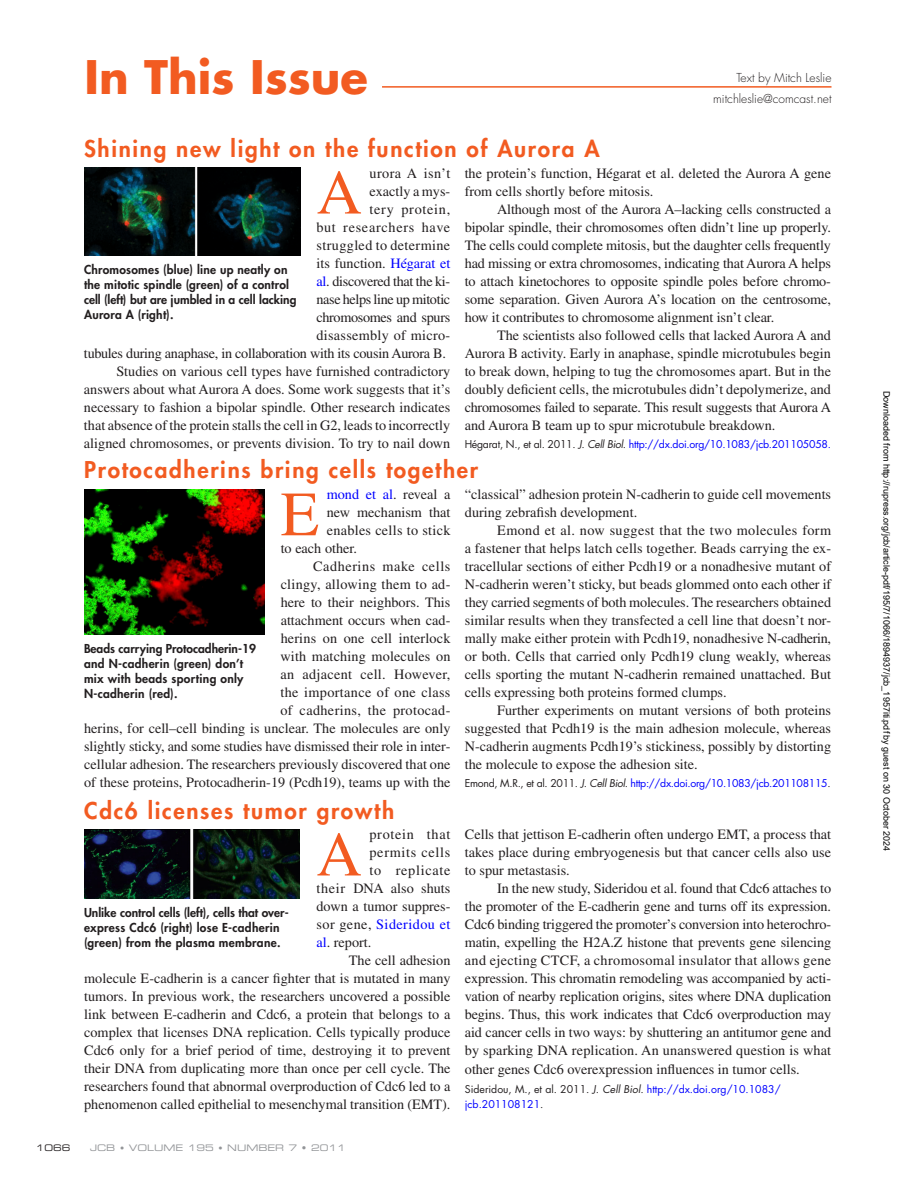
<style>
.page{position:relative;width:918px;height:1188px;background:#fff}
.page>*{position:absolute;margin:0;border:0;box-sizing:border-box;transform-origin:0 0}
.t1{font:63px "Times LT Std";color:#f25b21}
.t2{font:700 45px "Futura Std";color:#f25b21}
.t3{font:800 22.5px "Futura Std";letter-spacing:.075em;color:#f25b21}
.t4{font:14.25px/18px "Times LT Std";color:#231f20;text-align:justify}
.t5{font:14.25px "Times LT Std";letter-spacing:.02em;color:#231f20}
.t6{font:14.25px "Times LT Std";letter-spacing:.025em;color:#231f20}
.t7{font:14.25px "Times LT Std";letter-spacing:.05em;color:#231f20}
.t8{font:14.25px "Times LT Std";letter-spacing:.03em;color:#00f}
.t9{font:14.25px "Times LT Std";letter-spacing:.04em;color:#231f20}
.t10{font:14.25px "Times LT Std";color:#00f}
.t11{font:800 12px/15px "Futura Std";letter-spacing:.02em;color:#231f20}
.t12{font:300 12px/21px "Futura Std";color:#231f20;text-align:right}
.t13{font:10.5px "Futura Std";letter-spacing:-.025em;color:#00f}
.t14{font:10.5px/15px "Futura Std";color:#00f}
.t15{font:9px "Arial";color:#000}
.t16{font:9px "Eurostile LT Std Ex 2";color:#939598}
.t17{font:9px "Eurostile LT Std Ex 2";color:#231f20}
.s1{color:#00f}
.s2{color:#231f20}
.s3{font-style:italic;color:#231f20}
.s4{font-size:8.25px}
</style>
<div class="page">
<hr style="left:382px;top:86px;width:450px;height:2px;background:#f25b21">
<img style="left:84px;top:168px;width:216px;height:87px">
<img style="left:84px;top:830px;width:216px;height:69px">
<img style="left:84px;top:490px;width:180px;height:145px">
<h2 class="t2" style="left:85px;top:56px;width:285px">In This Issue</h2>
<p class="t12" style="left:713px;top:68px;width:120px">Text by Mitch Leslie mitchleslie@comcast.net</p>
<h3 class="t3" style="left:84px;top:138px;width:517px">Shining new light on the function of Aurora A</h3>
<h1 class="t1" style="left:317px;top:169px;width:47px">A</h1>
<p class="t4" style="left:84px;top:165px;width:368px;text-align:right">urora A isn’t<br>exactly a mys-<br>tery protein,<br>but researchers have<br>struggled to determine<br>its function. <span class="s1">Hégarat et<br>al</span>. discovered that the ki-<br>nase helps line up mitotic<br>chromosomes and spurs<br>disassembly of micro-<br>tubules during anaphase, in collaboration with its cousin Aurora B.<br>Studies on various cell types have furnished contradictory answers about what Aurora A does. Some work suggests that it’s necessary to fashion a bipolar spindle. Other research indicates that absence of the protein stalls the cell in G2, leads to incorrectly aligned chromosomes, or prevents division. To try to nail down</p>
<p class="t4" style="left:465px;top:165px;width:368px">the protein’s function, Hégarat et al. deleted the Aurora A gene from cells shortly before mitosis.</p>
<p class="t4" style="left:465px;top:201px;width:368px;text-indent:32px">Although most of the Aurora A–lacking cells constructed a bipolar spindle, their chromosomes often didn’t line up properly.<br>The cells could complete mitosis, but the daughter cells frequently had missing or extra chromosomes, indicating that Aurora A helps to attach kinetochores to opposite spindle poles before chromo&shy;some separation. Given Aurora A’s location on the centrosome, how it contributes to chromosome alignment isn’t clear.</p>
<p class="t4" style="left:465px;top:327px;width:368px;text-indent:32px">The scientists also followed cells that lacked Aurora A and Aurora B activity. Early in anaphase, spindle microtubules begin to break down, helping to tug the chromosomes apart. But in the doubly deficient cells, the microtubules didn’t depolymerize, and chromosomes failed to separate. This result suggests that Aurora A and Aurora B team up to spur microtubule breakdown.</p>
<p class="t13" style="left:465px;top:439px;width:368px"><span class="s2">Hégarat, N., et al. 2011.</span> <span class="s3">J. Cell Biol.</span> http://dx.doi.org/10.1083/jcb.201105058.</p>
<h3 class="t3" style="left:84px;top:460px;width:395px">Protocadherins bring cells together</h3>
<h1 class="t1" style="left:281px;top:490px;width:40px">E</h1>
<p class="t10" style="left:327px;top:489px;width:125px">mond et al<span class="s2">. reveal a</span></p>
<p class="t11" style="left:84px;top:262px;width:214px">Chromosomes (blue) line up neatly on the mitotic spindle (green) of a control cell (left) but are jumbled in a cell lacking Aurora A (right).</p>
<p class="t4" style="left:465px;top:487px;width:368px">“classical” adhesion protein N-cadherin to guide cell movements during zebrafish development.</p>
<p class="t4" style="left:465px;top:523px;width:368px;text-indent:32px">Emond et al. now suggest that the two molecules form a fastener that helps latch cells together. Beads carrying the ex&shy;tracellular sections of either Pcdh19 or a nonadhesive mutant of N-cadherin weren’t sticky, but beads glommed onto each other if they carried segments of both molecules. The researchers obtained similar results when they transfected a cell line that doesn’t nor&shy;mally make either protein with Pcdh19, nonadhesive N-cadherin, or both. Cells that carried only Pcdh19 clung weakly, whereas cells sporting the mutant N-cadherin remained unattached. But cells expressing both proteins formed clumps.</p>
<p class="t4" style="left:465px;top:703px;width:368px;text-indent:32px">Further experiments on mutant versions of both proteins suggested that Pcdh19 is the main adhesion molecule, whereas N-cadherin augments Pcdh19’s stickiness, possibly by distorting the molecule to expose the adhesion site.</p>
<p class="t13" style="left:465px;top:779px;width:367px"><span class="s2">Emond, M.R., et al. 2011.</span> <span class="s3">J. Cell Biol.</span> http://dx.doi.org/10.1083/jcb.201108115<span class="s2">.</span></p>
<p class="t4" style="left:327px;top:505px;width:125px">new mechanism that</p>
<p class="t5" style="left:327px;top:525px;width:125px">enables cells to stick</p>
<p class="t4" style="left:281px;top:541px;width:78px">to each other.</p>
<p class="t9" style="left:313px;top:561px;width:139px">Cadherins make cells</p>
<p class="t5" style="left:281px;top:579px;width:171px">clingy, allowing them to ad-</p>
<p class="t4" style="left:281px;top:595px;width:171px">here to their neighbors. This</p>
<p class="t4" style="left:281px;top:613px;width:171px">attachment occurs when cad-</p>
<p class="t4" style="left:281px;top:631px;width:171px">herins on one cell interlock</p>
<p class="t4" style="left:280px;top:649px;width:171px">with matching molecules on</p>
<p class="t5" style="left:280px;top:669px;width:171px">an adjacent cell. However,</p>
<p class="t6" style="left:280px;top:687px;width:171px">the importance of one class</p>
<p class="t6" style="left:280px;top:705px;width:171px">of cadherins, the protocad-</p>
<p class="t4" style="left:84px;top:721px;width:368px">herins, for cell–cell binding is unclear. The molecules are only</p>
<p class="t4" style="left:84px;top:739px;width:368px">slightly sticky, and some studies have dismissed their role in inter-</p>
<p class="t4" style="left:84px;top:757px;width:368px">cellular adhesion. The researchers previously discovered that one</p>
<p class="t4" style="left:84px;top:775px;width:368px">of these proteins, Protocadherin-19 (Pcdh19), teams up with the</p>
<p class="t11" style="left:84px;top:642px;width:173px">Beads carrying Protocadherin-19 and N-cadherin (green) don’t mix with beads sporting only<br>N-cadherin (red).</p>
<h3 class="t3" style="left:84px;top:800px;width:312px">Cdc6 licenses tumor growth</h3>
<h1 class="t1" style="left:316px;top:831px;width:47px">A</h1>
<p class="t7" style="left:369px;top:829px;width:83px">protein that</p>
<p class="t7" style="left:369px;top:847px;width:83px">permits cells</p>
<p class="t7" style="left:369px;top:865px;width:83px">to replicate</p>
<p class="t4" style="left:316px;top:881px;width:136px">their DNA also shuts</p>
<p class="t4" style="left:316px;top:899px;width:135px">down a tumor suppres-</p>
<p class="t8" style="left:316px;top:919px;width:135px"><span class="s2">sor gene,</span> Sideridou et</p>
<p class="t4" style="left:316px;top:935px;width:57px"><span class="s1">al</span>. report.</p>
<p class="t4" style="left:349px;top:953px;width:103px">The cell adhesion</p>
<p class="t4" style="left:84px;top:971px;width:368px">molecule E-cadherin is a cancer fighter that is mutated in many</p>
<p class="t4" style="left:84px;top:989px;width:368px">tumors. In previous work, the researchers uncovered a possible</p>
<p class="t4" style="left:84px;top:1007px;width:368px">link between E-cadherin and Cdc6, a protein that belongs to a</p>
<p class="t4" style="left:84px;top:1025px;width:368px">complex that licenses DNA replication. Cells typically produce</p>
<p class="t4" style="left:84px;top:1043px;width:368px">Cdc6 only for a brief period of time, destroying it to prevent</p>
<p class="t4" style="left:84px;top:1061px;width:368px">their DNA from duplicating more than once per cell cycle. The</p>
<p class="t4" style="left:84px;top:1079px;width:368px">researchers found that abnormal overproduction of Cdc6 led to a</p>
<p class="t4" style="left:84px;top:1097px;width:368px">phenomenon called epithelial to mesenchymal transition (EMT).</p>
<p class="t11" style="left:84px;top:906px;width:206px">Unlike control cells (left), cells that over&shy;express Cdc6 (right) lose E-cadherin (green) from the plasma membrane.</p>
<p class="t17" style="left:36px;top:1144px;width:36px">1066</p>
<p class="t16" style="left:90px;top:1144px;width:257px">JCB <span class="s4">•</span> VOLUME 195 <span class="s4">•</span> NUMBER 7 • 2011</p>
<p class="t4" style="left:465px;top:827px;width:368px">Cells that jettison E-cadherin often undergo EMT, a process that takes place during embryogenesis but that cancer cells also use to spur metastasis.</p>
<p class="t4" style="left:465px;top:881px;width:368px;text-indent:32px">In the new study, Sideridou et al. found that Cdc6 attaches to the promoter of the E-cadherin gene and turns off its expression.<br>Cdc6 binding triggered the promoter’s conversion into heterochro&shy;matin, expelling the H2A.Z histone that prevents gene silencing and ejecting CTCF, a chromosomal insulator that allows gene expression. This chromatin remodeling was accompanied by acti&shy;vation of nearby replication origins, sites where DNA duplication begins. Thus, this work indicates that Cdc6 overproduction may aid cancer cells in two ways: by shuttering an antitumor gene and by sparking DNA replication. An unanswered question is what other genes Cdc6 overexpression influences in tumor cells.</p>
<p class="t14" style="left:465px;top:1082px;width:317px"><span class="s2">Sideridou, M., et al. 2011.</span> <span class="s3">J. Cell Biol.</span> http://dx.doi.org/10.1083/ jcb.201108121<span class="s2">.</span></p>
<p class="t15" style="left:890px;top:391px;width:462px;rotate:90deg">Downloaded from http://rupress.org/jcb/article-pdf/195/7/1066/1894937/jcb_1957iti.pdf by guest on 30 October 2024</p>
</div>
